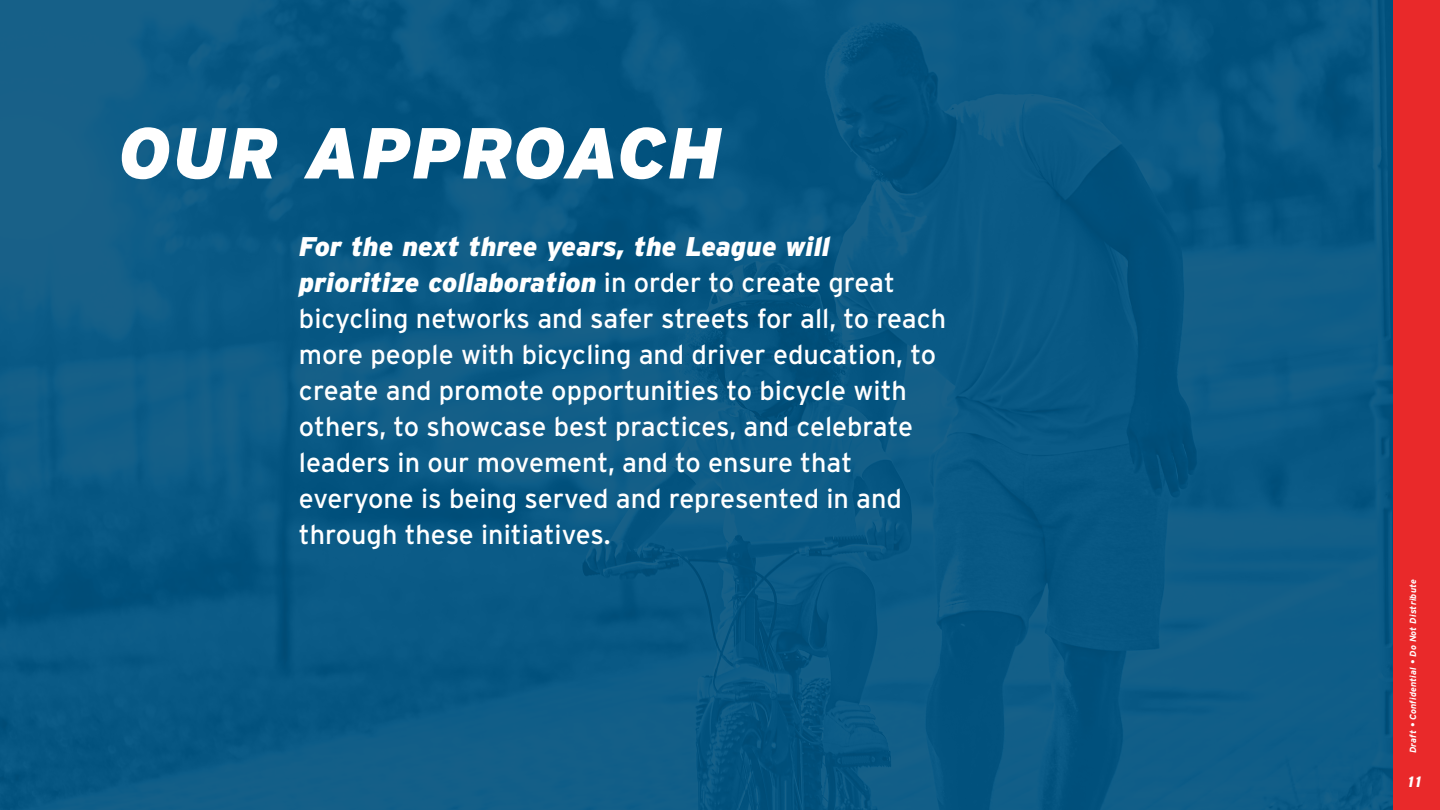
<style>
.page{position:relative;width:1440px;height:810px;background:#fff}
.page>*{position:absolute;margin:0;border:0;box-sizing:border-box;transform-origin:0 0}
.t1{font:italic 900 72px "Interstate";letter-spacing:.02em;color:#fff}
.Med_Para{font:27px/36px "Interstate";color:#fff}
.t2{font:italic 900 15px "Interstate Condensed";color:#fff}
.t3{font:italic 700 9px "Interstate";letter-spacing:.02em;color:#fff}
.s1{font-weight:900;font-style:italic}
</style>
<div class="page">
<img style="left:0;top:0;width:1393px;height:810px">
<div style="left:1393px;top:0;width:47px;height:810px;background:#e9292a"></div>
<p class="t1" style="left:118px;top:112px;width:605px">OUR APPROACH</p>
<p class="Med_Para" style="left:299px;top:228px;width:649px"><span class="s1">For the next three years, the League will prioritize collaboration</span> in order to create great bicycling networks and safer streets for all, to reach more people with bicycling and driver education, to create and promote opportunities to bicycle with others, to showcase best practices, and celebrate leaders in our movement, and to ensure that everyone is being served and represented in and through these initiatives.</p>
<p class="t3" style="left:1408px;top:753px;width:175px;rotate:-90deg">Draft • Confidential • Do Not Distribute</p>
<p class="t2" style="left:1409px;top:773px;width:14px">11</p>
</div>
